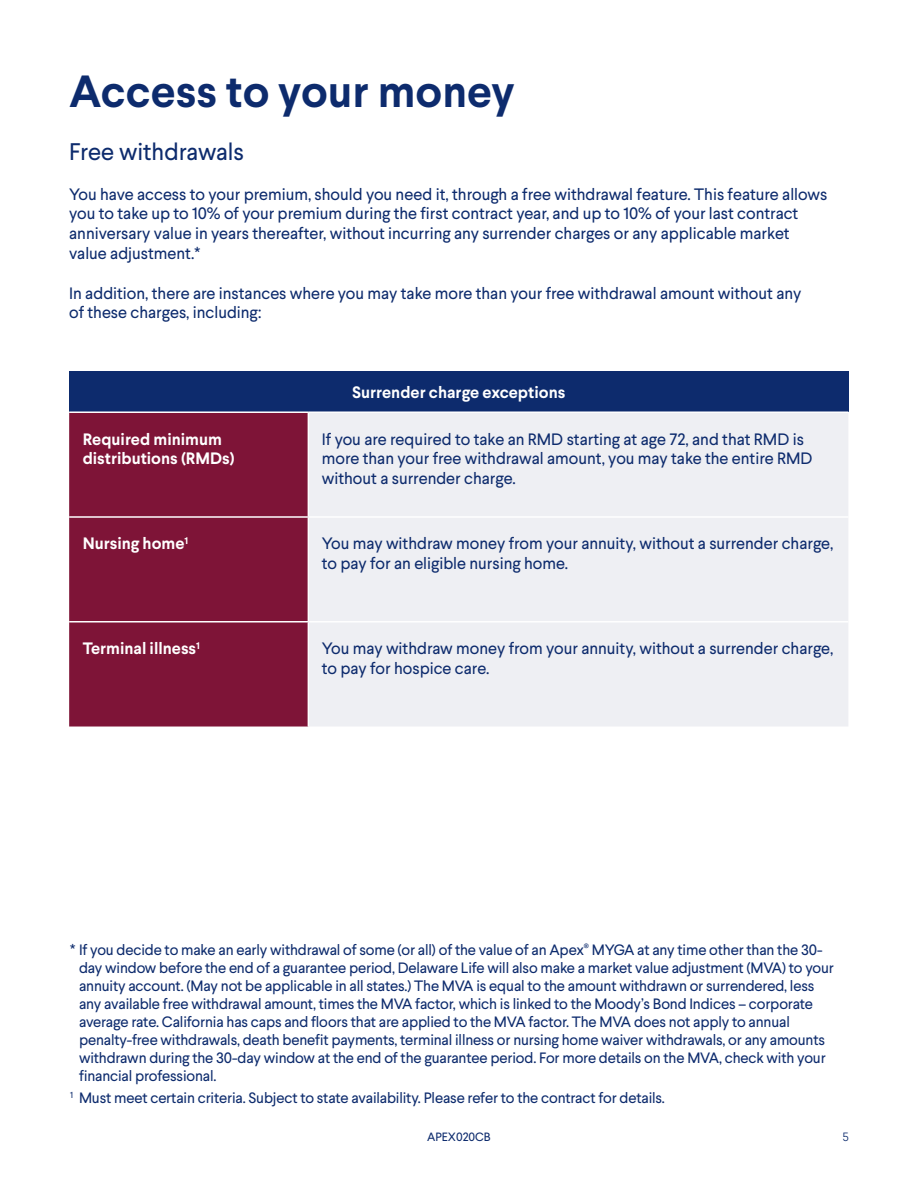
<style>
.page{position:relative;width:918px;height:1188px;background:#fff}
.page>*{position:absolute;margin:0;border:0;box-sizing:border-box;transform-origin:0 0}
.Headline{font:700 45px "Larsseit";color:#0d2b6d}
.Headline-2{font:24px "Larsseit";color:#0d2b6d}
.Headline-3{font:16.5px/19.8px "Larsseit";color:#0d2b6d}
.t1{font:700 16.5px/19.8px "Larsseit";color:#fff}
.Body_Copy{font:15px/18px "Larsseit";letter-spacing:-.01em;color:#0d2b6d}
.t2{font:12px "Larsseit";color:#0d2b6d}
.t3{font:300 12px "Larsseit";color:#0d2b6d}
</style>
<div class="page">
<div style="left:69px;top:372px;width:779px;height:40px;background:#0d2b6d"></div>
<div style="left:69px;top:413px;width:239px;height:314px;background:#7e1437"></div>
<div style="left:309px;top:413px;width:539px;height:313px;background:#eeeff3"></div>
<hr style="left:69px;top:411px;width:239px;height:2px;background:#fff">
<hr style="left:308px;top:411px;width:540px;height:2px;background:#fff">
<hr style="left:69px;top:516px;width:239px;height:2px;background:#fff">
<hr style="left:308px;top:516px;width:540px;height:2px;background:#fff">
<hr style="left:69px;top:621px;width:239px;height:2px;background:#fff">
<hr style="left:308px;top:621px;width:540px;height:2px;background:#fff">
<p class="Headline" style="left:69px;top:61px;width:447px">Access to your money</p>
<p class="Headline-2" style="left:69px;top:136px;width:177px">Free withdrawals</p>
<p class="Headline-3" style="left:69px;top:184px;width:760px">You have access to your premium, should you need it, through a free withdrawal feature. This feature allows you to take up to 10% of your premium during the first contract year, and up to 10% of your last contract anniversary value in years thereafter, without incurring any surrender charges or any applicable market value adjustment.*</p>
<p class="Headline-3" style="left:69px;top:283px;width:734px">In addition, there are instances where you may take more than your free withdrawal amount without any of these charges, including:</p>
<p class="t1" style="left:352px;top:382px;width:215px">Surrender charge exceptions</p>
<p class="t1" style="left:83px;top:429px;width:153px">Required minimum distributions (RMDs)</p>
<p class="Headline-3" style="left:322px;top:429px;width:484px">If you are required to take an RMD starting at age 72, and that RMD is</p>
<p class="Headline-3" style="left:322px;top:448px;width:492px">more than your free withdrawal amount, you may take the entire RMD</p>
<p class="Headline-3" style="left:322px;top:468px;width:196px">without a surrender charge.</p>
<p class="t1" style="left:83px;top:534px;width:107px">Nursing home<sup>1</sup></p>
<p class="Headline-3" style="left:322px;top:533px;width:513px">You may withdraw money from your annuity, without a surrender charge,</p>
<p class="Headline-3" style="left:322px;top:553px;width:248px">to pay for an eligible nursing home.</p>
<p class="t1" style="left:83px;top:638px;width:119px">Terminal illness<sup>1</sup></p>
<p class="Headline-3" style="left:322px;top:638px;width:513px">You may withdraw money from your annuity, without a surrender charge,</p>
<p class="Headline-3" style="left:322px;top:658px;width:169px">to pay for hospice care.</p>
<p class="Body_Copy" style="left:79px;top:940px;width:756px;text-indent:-9px">* If you decide to make an early withdrawal of some (or all) of the value of an Apex<sup>®</sup> MYGA at any time other than the 30- day window before the end of a guarantee period, Delaware Life will also make a market value adjustment (MVA) to your annuity account. (May not be applicable in all states.) The MVA is equal to the amount withdrawn or surrendered, less any available free withdrawal amount, times the MVA factor, which is linked to the Moody’s Bond Indices – corporate average rate. California has caps and floors that are applied to the MVA factor. The MVA does not apply to annual penalty-free withdrawals, death benefit payments, terminal illness or nursing home waiver withdrawals, or any amounts withdrawn during the 30-day window at the end of the guarantee period. For more details on the MVA, check with your financial professional.</p>
<p class="Body_Copy" style="left:70px;top:1089px;width:596px"><sup>1</sup> Must meet certain criteria. Subject to state availability. Please refer to the contract for details.</p>
<p class="t2" style="left:427px;top:1129px;width:65px">APEX020CB</p>
<p class="t3" style="left:843px;top:1129px;width:8px">5</p>
</div>
